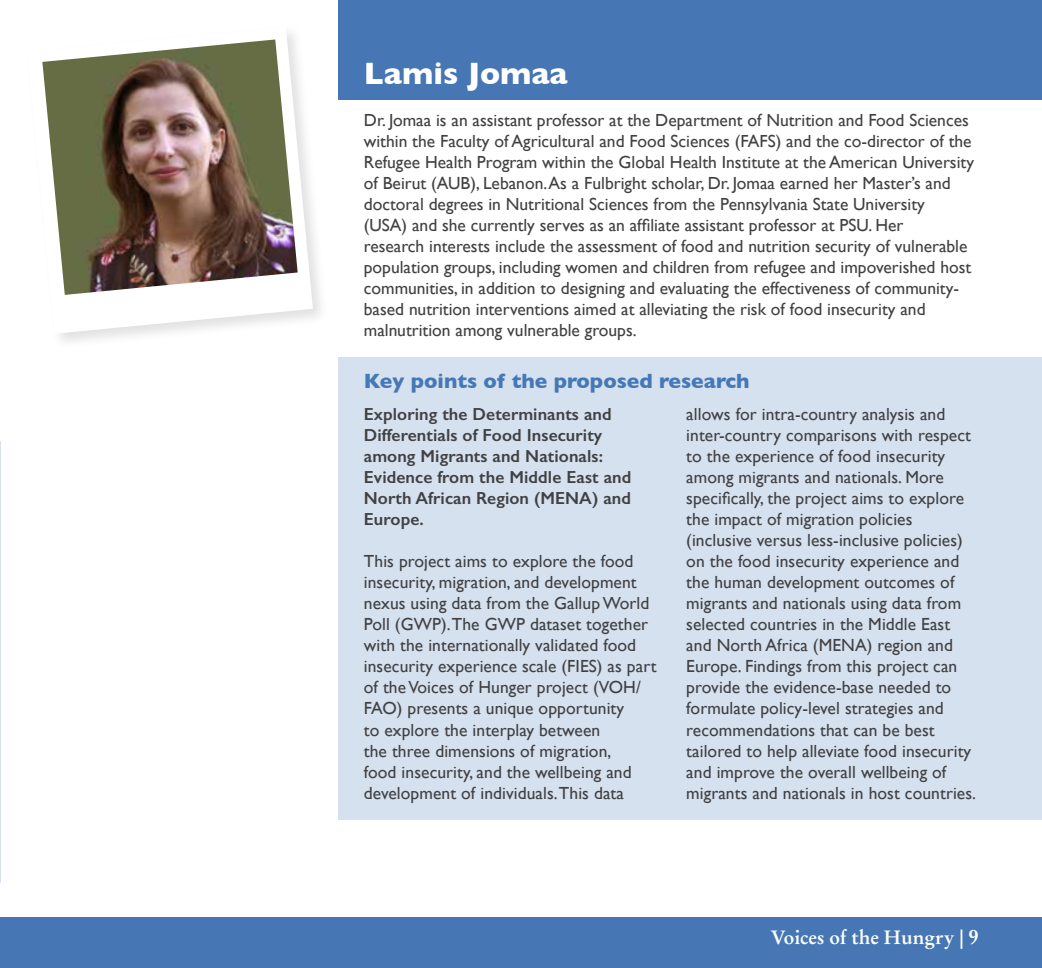
<style>
.page{position:relative;width:1042px;height:968px;background:#fff}
.page>*{position:absolute;margin:0;border:0;box-sizing:border-box;transform-origin:0 0}
.t1{font:700 31.5px "Gill Sans";color:#fff}
.t2{font:700 21px "Gill Sans";color:#4578b6}
.t3{font:700 19.25px "Stempel Garamond LT Std";color:#fff}
.t4{font:17.5px/21px "Gill Sans";letter-spacing:.005em;color:#414042}
.t5{font:600 17.5px/21px "Gill Sans";letter-spacing:.005em;color:#414042}
.s1{font-size:21px}
</style>
<div class="page">
<div style="left:0;top:916px;width:1042px;height:51px;background:#4677b4"></div>
<hr style="left:0;top:441px;width:1px;height:441px;background:#d5e1ee">
<div style="left:338px;top:0;width:704px;height:99px;background:#4677b4"></div>
<div style="left:24px;top:24px;width:305px;height:325px;background:#000;opacity:.12"></div>
<svg style="left:27px;top:27px;width:286px;height:307px"></svg>
<div style="left:339px;top:357px;width:703px;height:462px;background:#d5e1ee"></div>
<img style="left:42px;top:39px;width:256px;height:256px">
<h1 class="t1" style="left:364px;top:48px;width:205px">Lamis Jomaa</h1>
<p class="t4" style="left:364px;top:109px;width:611px">Dr. Jomaa is an assistant professor at the Department of Nutrition and Food Sciences within the Faculty of Agricultural and Food Sciences (FAFS) and the co-director of the Refugee Health Program within the Global Health Institute at the American University of Beirut (AUB), Lebanon. As a Fulbright scholar, Dr. Jomaa earned her Master’s and doctoral degrees in Nutritional Sciences from the Pennsylvania State University<br>(USA) and she currently serves as an affiliate assistant professor at PSU. Her<br>research interests include the assessment of food and nutrition security of vulnerable population groups, including women and children from refugee and impoverished host communities, in addition to designing and evaluating the effectiveness of community&shy;based nutrition interventions aimed at alleviating the risk of food insecurity and malnutrition among vulnerable groups.</p>
<p class="t2" style="left:364px;top:364px;width:387px">Key points of the proposed research</p>
<p class="t5" style="left:364px;top:403px;width:269px">Exploring the Determinants and<br>Differentials of Food Insecurity among Migrants and Nationals:<br>Evidence from the Middle East and<br>North African Region (MENA) and<br>Europe.</p>
<p class="t4" style="left:364px;top:550px;width:294px">This project aims to explore the food insecurity, migration, and development nexus using data from the Gallup World Poll (GWP). The GWP dataset together with the internationally validated food insecurity experience scale (FIES) as part of the Voices of Hunger project (VOH/ FAO) presents a unique opportunity<br>to explore the interplay between<br>the three dimensions of migration,<br>food insecurity, and the wellbeing and development of individuals. This data</p>
<p class="t4" style="left:686px;top:403px;width:291px">allows for intra-country analysis and inter-country comparisons with respect to the experience of food insecurity among migrants and nationals. More specifically, the project aims to explore the impact of migration policies (inclusive versus less-inclusive policies) on the food insecurity experience and the human development outcomes of migrants and nationals using data from selected countries in the Middle East and North Africa (MENA) region and Europe. Findings from this project can provide the evidence-base needed to formulate policy-level strategies and recommendations that can be best tailored to help alleviate food insecurity and improve the overall wellbeing of migrants and nationals in host countries.</p>
<p class="t3" style="left:770px;top:925px;width:210px">Voices of the Hungry | <span class="s1">9</span></p>
</div>
